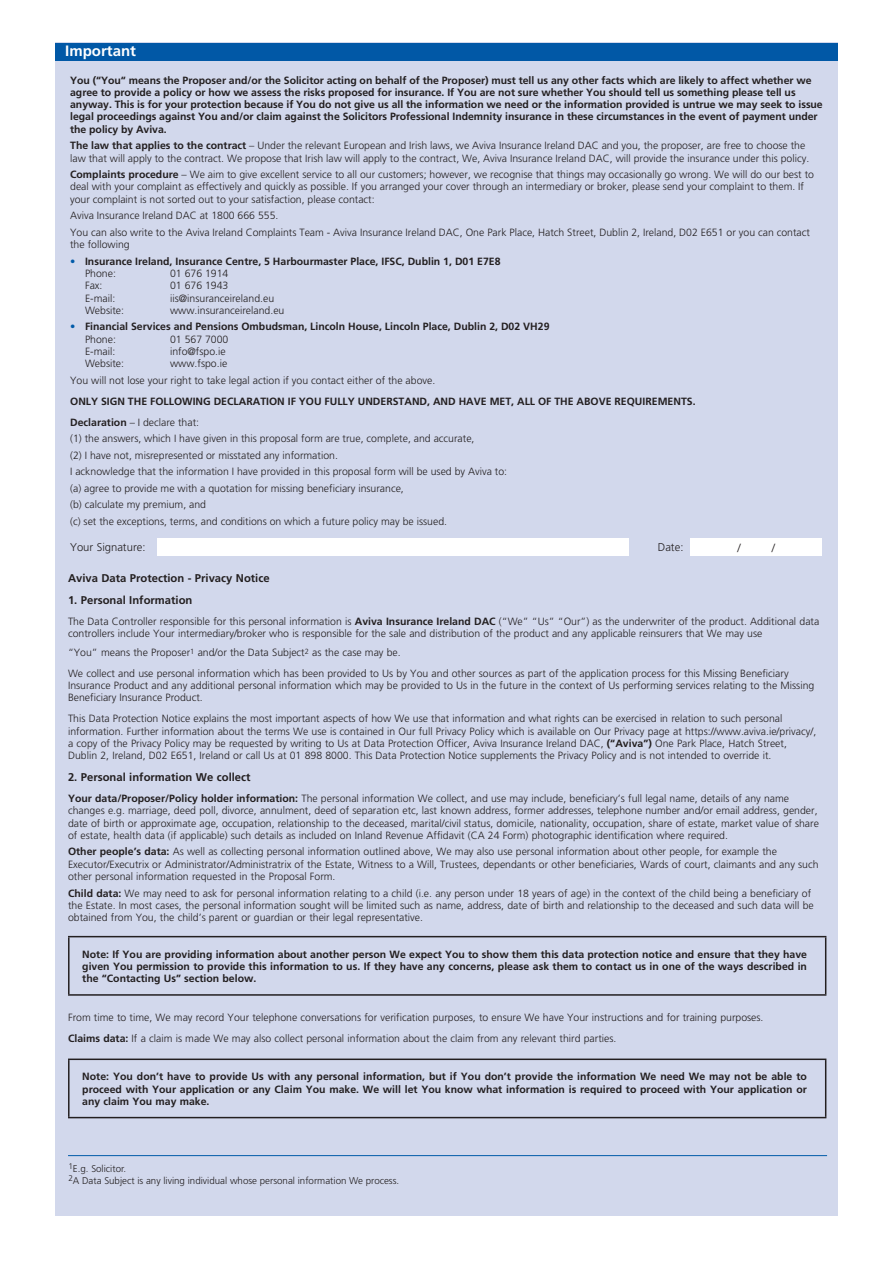
<style>
.page{position:relative;width:893px;height:1263px;background:#fff}
.page>*{position:absolute;margin:0;border:0;box-sizing:border-box;transform-origin:0 0}
.t1{font:700 15px "Frutiger";color:#fff}
.t2{font:300 11.7px "Frutiger LT Std";color:#231f20}
.t3{font:700 11.25px "Frutiger";color:#231f20}
.t4{font:300 11.25px "Frutiger LT Std";color:#231f20}
.Sub_heading{font:300 10.5px/12.3px "Frutiger LT Std";color:#231f20}
.t5{font:700 10.5px/12.3px "Frutiger";letter-spacing:-.005em;color:#231f20;text-align:justify}
.t6{font:700 10.5px "Frutiger LT Std";color:#231f20}
.t7{font:300 9.75px "Frutiger";color:#231f20}
.s1{font-family:"Frutiger";font-weight:700}
.s2{font-family:"Frutiger LT Std";font-weight:300;color:#015ba9}
</style>
<div class="page">
<div style="left:55px;top:43px;width:783px;height:1173px;background:#d2d8ec"></div>
<div style="left:55px;top:43px;width:783px;height:18px;background:#0158a6"></div>
<div style="left:157px;top:539px;width:471px;height:17px;background:#fff"></div>
<div style="left:690px;top:538px;width:132px;height:18px;background:#fff"></div>
<hr style="left:68px;top:936px;width:758px;height:1px;background:#231f20">
<hr style="left:68px;top:937px;width:2px;height:57px;background:#231f20">
<hr style="left:825px;top:937px;width:1px;height:57px;background:#231f20">
<hr style="left:68px;top:994px;width:758px;height:2px;background:#231f20">
<hr style="left:68px;top:1058px;width:758px;height:2px;background:#231f20">
<hr style="left:68px;top:1060px;width:2px;height:57px;background:#231f20">
<hr style="left:825px;top:1060px;width:1px;height:57px;background:#231f20">
<hr style="left:68px;top:1117px;width:758px;height:1px;background:#231f20">
<hr style="left:68px;top:1155px;width:759px;height:1px;background:#015ba9">
<p class="t1" style="left:65px;top:42px;width:72px">Important</p>
<p class="t5" style="left:70px;top:74px;width:754px;text-align:left">You (“You“ means the Proposer and/or the Solicitor acting on behalf of the Proposer) must tell us any other facts which are likely to affect whether we agree to provide a policy or how we assess the risks proposed for insurance. If You are not sure whether You should tell us something please tell us anyway. This is for your protection because if You do not give us all the information we need or the information provided is untrue we may seek to issue legal proceedings against You and/or claim against the Solicitors Professional Indemnity insurance in these circumstances in the event of payment under the policy by Aviva.</p>
<p class="Sub_heading" style="left:70px;top:140px;width:741px"><span class="s1">The law that applies to the contract</span> – Under the relevant European and Irish laws, we Aviva Insurance Ireland DAC and you, the proposer, are free to choose the law that will apply to the contract. We propose that Irish law will apply to the contract, We, Aviva Insurance Ireland DAC, will provide the insurance under this policy.</p>
<p class="Sub_heading" style="left:70px;top:168px;width:745px"><span class="s1">Complaints procedure</span> – We aim to give excellent service to all our customers; however, we recognise that things may occasionally go wrong. We will do our best to deal with your complaint as effectively and quickly as possible. If you arranged your cover through an intermediary or broker, please send your complaint to them. If your complaint is not sorted out to your satisfaction, please contact:</p>
<p class="Sub_heading" style="left:70px;top:210px;width:210px">Aviva Insurance Ireland DAC at 1800 666 555.</p>
<p class="Sub_heading" style="left:70px;top:226px;width:741px">You can also write to the Aviva Ireland Complaints Team - Aviva Insurance Ireland DAC, One Park Place, Hatch Street, Dublin 2, Ireland, D02 E651 or you can contact the following</p>
<p class="t5" style="left:70px;top:255px;width:432px"><span class="s2">•</span> Insurance Ireland, Insurance Centre, 5 Harbourmaster Place, IFSC, Dublin 1, D01 E7E8</p>
<p class="Sub_heading" style="left:85px;top:267px;width:32px">Phone:</p>
<p class="Sub_heading" style="left:170px;top:267px;width:60px">01 676 1914</p>
<p class="Sub_heading" style="left:85px;top:280px;width:19px">Fax:</p>
<p class="Sub_heading" style="left:170px;top:280px;width:60px">01 676 1943</p>
<p class="Sub_heading" style="left:85px;top:292px;width:32px">E-mail:</p>
<p class="Sub_heading" style="left:170px;top:292px;width:106px">iis@insuranceireland.eu</p>
<p class="Sub_heading" style="left:85px;top:304px;width:41px">Website:</p>
<p class="Sub_heading" style="left:170px;top:304px;width:116px">www.insuranceireland.eu</p>
<p class="t5" style="left:70px;top:321px;width:481px"><span class="s2">•</span> Financial Services and Pensions Ombudsman, Lincoln House, Lincoln Place, Dublin 2, D02 VH29</p>
<p class="Sub_heading" style="left:85px;top:333px;width:32px">Phone:</p>
<p class="Sub_heading" style="left:170px;top:333px;width:60px">01 567 7000</p>
<p class="Sub_heading" style="left:85px;top:345px;width:32px">E-mail:</p>
<p class="Sub_heading" style="left:170px;top:345px;width:57px">info@fspo.ie</p>
<p class="Sub_heading" style="left:85px;top:358px;width:41px">Website:</p>
<p class="Sub_heading" style="left:170px;top:358px;width:59px">www.fspo.ie</p>
<p class="Sub_heading" style="left:70px;top:374px;width:367px">You will not lose your right to take legal action if you contact either of the above.</p>
<p class="t6" style="left:70px;top:395px;width:627px">ONLY SIGN THE FOLLOWING DECLARATION IF YOU FULLY UNDERSTAND, AND HAVE MET, ALL OF THE ABOVE REQUIREMENTS.</p>
<p class="Sub_heading" style="left:70px;top:416px;width:130px"><span class="s1">Declaration</span> – I declare that:</p>
<p class="Sub_heading" style="left:70px;top:432px;width:406px">(1) the answers, which I have given in this proposal form are true, complete, and accurate,</p>
<p class="Sub_heading" style="left:70px;top:449px;width:269px">(2) I have not, misrepresented or misstated any information.</p>
<p class="Sub_heading" style="left:70px;top:466px;width:438px">I acknowledge that the information I have provided in this proposal form will be used by Aviva to:</p>
<p class="Sub_heading" style="left:70px;top:482px;width:335px">(a) agree to provide me with a quotation for missing beneficiary insurance,</p>
<p class="Sub_heading" style="left:70px;top:499px;width:137px">(b) calculate my premium, and</p>
<p class="Sub_heading" style="left:70px;top:515px;width:378px">(c) set the exceptions, terms, and conditions on which a future policy may be issued.</p>
<p class="t4" style="left:70px;top:541px;width:77px">Your Signature:</p>
<p class="t4" style="left:658px;top:541px;width:27px">Date:</p>
<p class="t2" style="left:737px;top:541px;width:5px">/</p>
<p class="t2" style="left:772px;top:541px;width:5px">/</p>
<p class="t3" style="left:68px;top:571px;width:203px">Aviva Data Protection - Privacy Notice</p>
<p class="t3" style="left:68px;top:593px;width:126px">1. Personal Information</p>
<p class="Sub_heading" style="left:68px;top:615px;width:753px">The Data Controller responsible for this personal information is <span class="s1">Aviva Insurance Ireland DAC</span> (“We” “Us” “Our”) as the underwriter of the product. Additional data controllers include Your intermediary/broker who is responsible for the sale and distribution of the product and any applicable reinsurers that We may use</p>
<p class="Sub_heading" style="left:68px;top:646px;width:334px">“You” means the Proposer<sup>1</sup> and/or the Data Subject<sup>2</sup> as the case may be.</p>
<p class="Sub_heading" style="left:68px;top:667px;width:748px">We collect and use personal information which has been provided to Us by You and other sources as part of the application process for this Missing Beneficiary<br>Insurance Product and any additional personal information which may be provided to Us in the future in the context of Us performing services relating to the Missing<br>Beneficiary Insurance Product.</p>
<p class="Sub_heading" style="left:68px;top:713px;width:750px">This Data Protection Notice explains the most important aspects of how We use that information and what rights can be exercised in relation to such personal information. Further information about the terms We use is contained in Our full Privacy Policy which is available on Our Privacy page at https://www.aviva.ie/privacy/, a copy of the Privacy Policy may be requested by writing to Us at Data Protection Officer, Aviva Insurance Ireland DAC, <span class="s1">(“Aviva”)</span> One Park Place, Hatch Street, Dublin 2, Ireland, D02 E651, Ireland or call Us at 01 898 8000. This Data Protection Notice supplements the Privacy Policy and is not intended to override it.</p>
<p class="t3" style="left:68px;top:770px;width:184px">2. Personal information We collect</p>
<p class="Sub_heading" style="left:68px;top:792px;width:752px"><span class="s1">Your data/Proposer/Policy holder information:</span> The personal information We collect, and use may include, beneficiary’s full legal name, details of any name changes e.g. marriage, deed poll, divorce, annulment, deed of separation etc, last known address, former addresses, telephone number and/or email address, gender, date of birth or approximate age, occupation, relationship to the deceased, marital/civil status, domicile, nationality, occupation, share of estate, market value of share of estate, health data (if applicable) such details as included on Inland Revenue Affidavit (CA 24 Form) photographic identification where required.</p>
<p class="Sub_heading" style="left:68px;top:846px;width:752px"><span class="s1">Other people’s data:</span> As well as collecting personal information outlined above, We may also use personal information about other people, for example the<br>Executor/Executrix or Administrator/Administratrix of the Estate, Witness to a Will, Trustees, dependants or other beneficiaries, Wards of court, claimants and any such other personal information requested in the Proposal Form.</p>
<p class="Sub_heading" style="left:68px;top:887px;width:747px"><span class="s1">Child data:</span> We may need to ask for personal information relating to a child (i.e. any person under 18 years of age) in the context of the child being a beneficiary of the Estate. In most cases, the personal information sought will be limited such as name, address, date of birth and relationship to the deceased and such data will be obtained from You, the child’s parent or guardian or their legal representative.</p>
<p class="t5" style="left:82px;top:948px;width:726px">Note: If You are providing information about another person We expect You to show them this data protection notice and ensure that they have given You permission to provide this information to us. If they have any concerns, please ask them to contact us in one of the ways described in the “Contacting Us” section below.</p>
<p class="Sub_heading" style="left:68px;top:1011px;width:697px">From time to time, We may record Your telephone conversations for verification purposes, to ensure We have Your instructions and for training purposes.</p>
<p class="Sub_heading" style="left:68px;top:1032px;width:550px"><span class="s1">Claims data:</span> If a claim is made We may also collect personal information about the claim from any relevant third parties.</p>
<p class="t5" style="left:82px;top:1070px;width:726px">Note: You don’t have to provide Us with any personal information, but if You don’t provide the information We need We may not be able to proceed with Your application or any Claim You make. We will let You know what information is required to proceed with Your application or any claim You may make.</p>
<p class="t7" style="left:68px;top:1163px;width:59px"><sup>1</sup>E.g. Solicitor.</p>
<p class="t7" style="left:68px;top:1174px;width:332px"><sup>2</sup>A Data Subject is any living individual whose personal information We process.</p>
</div>
